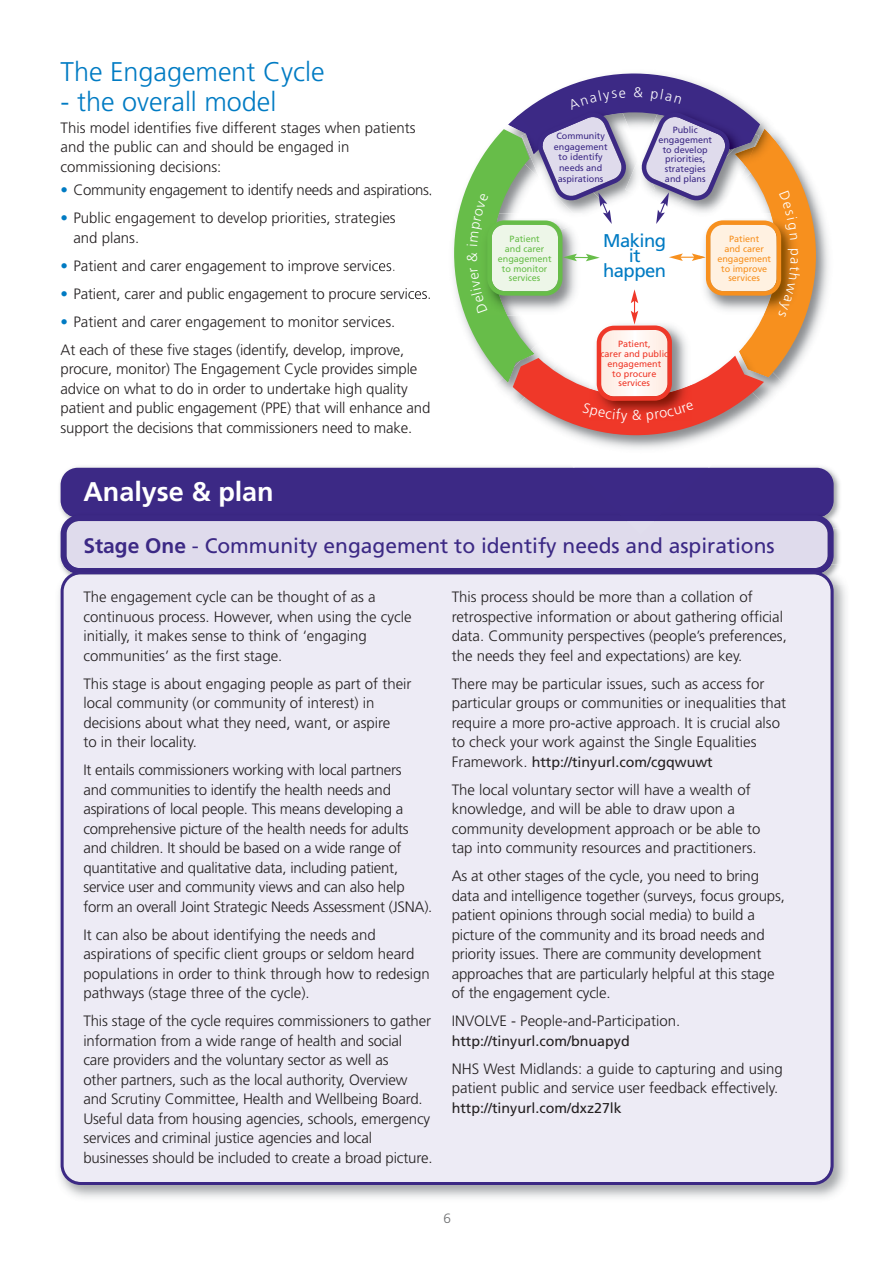
<style>
.page{position:relative;width:893px;height:1263px;background:#fff}
.page>*{position:absolute;margin:0;border:0;box-sizing:border-box;transform-origin:0 0}
.t1{font:300 27px "Frutiger";color:#007bc3}
.t2{font:700 27px "Frutiger";color:#fff}
.t3{font:21px "Frutiger";color:#3c2985}
.t4{font:18.45px/14.7px "Frutiger";letter-spacing:-.03em;color:#007bc3;text-align:center}
.t5{font:300 15px/19.5px "Frutiger";letter-spacing:-.01em;color:#231f20}
.t6{font:14.25px "Frutiger";color:#231f20}
.t7{font:300 13.5px "Frutiger";color:#6d6e70}
.t8{font:9px/9.9px "Frutiger";color:#3c2985;text-align:center}
.t9{font:9px/9.9px "Frutiger";color:#ef3829;text-align:center}
.t10{font:9px/9.9px "Frutiger";color:#67bd49;text-align:center}
.t11{font:9px/9.9px "Frutiger";color:#f7901e;text-align:center}
.s1{color:#007bc3}
.s2{font-weight:700}
.s3{font-weight:300;font-size:15px}
</style>
<div class="page">
<img style="left:59px;top:466px;width:781px;height:63px">
<div style="left:61px;top:468px;width:772px;height:47px;background:#3c2985"></div>
<div style="left:63px;top:510px;width:767px;height:5px;background:#3c2885"></div>
<svg style="left:61px;top:515px;width:772px;height:50px;background:#c9c4de"></svg>
<img style="left:816px;top:195px;width:13px;height:134px">
<img style="left:369px;top:195px;width:85px;height:105px">
<img style="left:569px;top:466px;width:145px;height:2px">
<div style="left:574px;top:468px;width:134px;height:42px;background:#3c2986"></div>
<img style="left:615px;top:510px;width:50px;height:5px">
<img style="left:626px;top:521px;width:28px;height:14px">
<img style="left:620px;top:515px;width:40px;height:6px">
<img style="left:59px;top:565px;width:787px;height:633px">
<div style="left:63px;top:565px;width:768px;height:6px;background:#3b2883"></div>
<hr style="left:71px;top:565px;width:752px;height:3px;background:#dfdcec">
<div style="left:61px;top:571px;width:772px;height:614px;background:#edebf5"></div>
<svg style="left:454px;top:73px;width:362px;height:363px"></svg>
<h1 class="t1" style="left:61px;top:61px;width:265px">The Engagement Cycle</h1>
<h1 class="t1" style="left:61px;top:91px;width:217px">- the overall model</h1>
<p class="t5" style="left:61px;top:119px;width:356px">This model identifies five different stages when patients and the public can and should be engaged in commissioning decisions:</p>
<p class="t5" style="left:61px;top:182px;width:373px"><span class="s1">•</span> Community engagement to identify needs and aspirations.</p>
<p class="t5" style="left:73px;top:210px;width:324px;text-indent:-13px"><span class="s1">•</span> Public engagement to develop priorities, strategies and plans.</p>
<p class="t5" style="left:61px;top:257px;width:337px"><span class="s1">•</span> Patient and carer engagement to improve services.</p>
<p class="t5" style="left:61px;top:285px;width:372px"><span class="s1">•</span> Patient, carer and public engagement to procure services.</p>
<p class="t5" style="left:61px;top:309px;width:345px;line-height:28px"><span class="s1">•</span> Patient and carer engagement to monitor services.<br>At each of these five stages (identify, develop, improve,</p>
<p class="t5" style="left:61px;top:361px;width:371px">procure, monitor) The Engagement Cycle provides simple advice on what to do in order to undertake high quality patient and public engagement (PPE) that will enhance and support the decisions that commissioners need to make.</p>
<p class="t8" style="left:554px;top:131px;width:55px;line-height:10.6px">Community engagement to identify needs and aspirations</p>
<p class="t8" style="left:658px;top:126px;width:55px">Public engagement to develop priorities, strategies and plans</p>
<p class="t4" style="left:603px;top:235px;width:64px">Making it happen</p>
<p class="t10" style="left:498px;top:235px;width:55px">Patient<br>and carer engagement to monitor services</p>
<p class="t11" style="left:717px;top:235px;width:55px">Patient<br>and carer engagement to improve services</p>
<p class="t9" style="left:600px;top:340px;width:69px">Patient,<br>carer and public engagement<br>to procure services</p>
<h1 class="t2" style="left:83px;top:481px;width:192px">Analyse &amp; plan</h1>
<h2 class="t3" style="left:83px;top:537px;width:692px"><span class="s2">Stage One</span> - Community engagement to identify needs and aspirations</h2>
<p class="t5" style="left:83px;top:588px;width:329px">The engagement cycle can be thought of as a continuous process. However, when using the cycle initially, it makes sense to think of ‘engaging communities’ as the first stage.</p>
<p class="t5" style="left:83px;top:675px;width:329px">This stage is about engaging people as part of their local community (or community of interest) in decisions about what they need, want, or aspire<br>to in their locality.</p>
<p class="t5" style="left:83px;top:761px;width:350px">It entails commissioners working with local partners<br>and communities to identify the health needs and aspirations of local people. This means developing a comprehensive picture of the health needs for adults and children. It should be based on a wide range of quantitative and qualitative data, including patient, service user and community views and can also help form an overall Joint Strategic Needs Assessment (JSNA).</p>
<p class="t5" style="left:83px;top:926px;width:348px">It can also be about identifying the needs and aspirations of specific client groups or seldom heard populations in order to think through how to redesign pathways (stage three of the cycle).</p>
<p class="t5" style="left:83px;top:1012px;width:350px">This stage of the cycle requires commissioners to gather information from a wide range of health and social<br>care providers and the voluntary sector as well as<br>other partners, such as the local authority, Overview and Scrutiny Committee, Health and Wellbeing Board.<br>Useful data from housing agencies, schools, emergency services and criminal justice agencies and local businesses should be included to create a broad picture.</p>
<p class="t5" style="left:452px;top:588px;width:336px">This process should be more than a collation of retrospective information or about gathering official data. Community perspectives (people’s preferences, the needs they feel and expectations) are key.</p>
<p class="t5" style="left:452px;top:675px;width:336px">There may be particular issues, such as access for particular groups or communities or inequalities that require a more pro-active approach. It is crucial also to check your work against the Single Equalities</p>
<p class="t6" style="left:452px;top:756px;width:262px"><span class="s3">Framework.</span> http://tinyurl.com/cgqwuwt</p>
<p class="t5" style="left:452px;top:781px;width:310px">The local voluntary sector will have a wealth of knowledge, and will be able to draw upon a community development approach or be able to tap into community resources and practitioners.</p>
<p class="t5" style="left:452px;top:867px;width:334px">As at other stages of the cycle, you need to bring data and intelligence together (surveys, focus groups, patient opinions through social media) to build a picture of the community and its broad needs and priority issues. There are community development approaches that are particularly helpful at this stage of the engagement cycle.</p>
<p class="t5" style="left:452px;top:1012px;width:230px">INVOLVE - People-and-Participation.</p>
<p class="t6" style="left:452px;top:1035px;width:179px">http://tinyurl.com/bnuapyd</p>
<p class="t5" style="left:452px;top:1060px;width:332px">NHS West Midlands: a guide to capturing and using patient public and service user feedback effectively.</p>
<p class="t6" style="left:452px;top:1102px;width:171px">http://tinyurl.com/dxz27lk</p>
<p class="t7" style="left:443px;top:1213px;width:9px">6</p>
</div>
